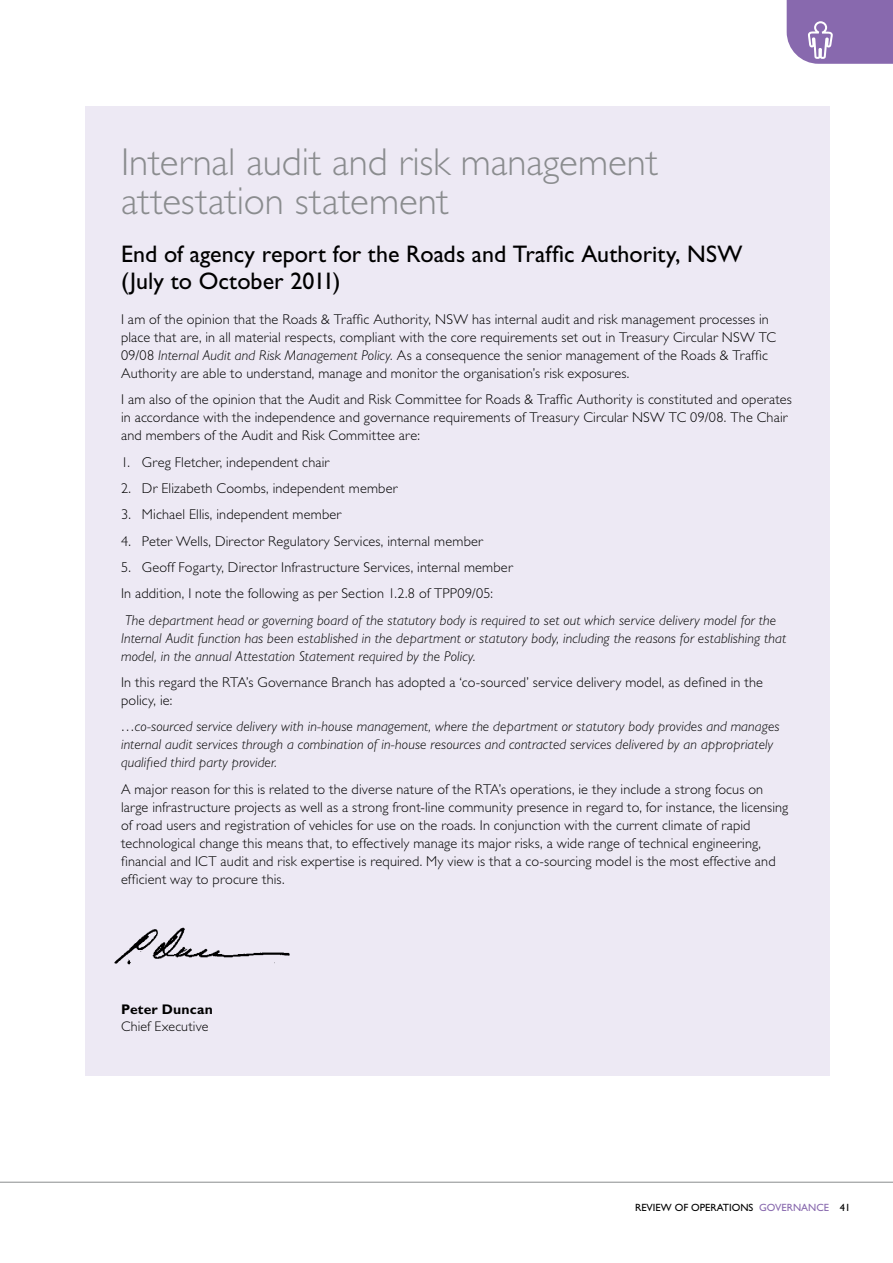
<style>
.page{position:relative;width:893px;height:1263px;background:#fff}
.page>*{position:absolute;margin:0;border:0;box-sizing:border-box;transform-origin:0 0}
.t1{font:300 39px/39px "Gill Sans Std";color:#8a8c8e}
.t2{font:24px/27px "Gill Sans Std";letter-spacing:-.005em;color:#000}
.t3{font:300 14.25px/18px "Gill Sans Std";letter-spacing:.015em;color:#000}
.t4{font:italic 300 14.25px/18px "Gill Sans Std";letter-spacing:.01em;color:#000}
.t5{font:300 13.95px "Gill Sans Std";letter-spacing:.01em;color:#000}
.t6{font:700 13.95px "Gill Sans Std";color:#000}
.t7{font:10.5px "Gill Sans Std";color:#000}
.s1{font-style:italic}
.s2{color:#8869ae}
</style>
<div class="page">
<hr style="left:0;top:1182px;width:893px;height:1px;background:#8a8c8e">
<svg style="left:787px;top:0;width:106px;height:64px;background:#9174b4"></svg>
<div style="left:85px;top:106px;width:744px;height:970px;background:#ede9f4"></div>
<img style="left:114px;top:927px;width:176px;height:38px">
<h1 class="t1" style="left:121px;top:143px;width:539px">Internal audit and risk management attestation statement</h1>
<h2 class="t2" style="left:121px;top:240px;width:623px">End of agency report for the Roads and Traffic Authority, NSW (July to October 2011)</h2>
<p class="t3" style="left:121px;top:310px;width:656px">I am of the opinion that the Roads &amp; Traffic Authority, N SW has internal audit and risk management processes in place that are, in all material respects, compliant with the core requirements set out in Treasury Circular N SW TC 09/08 <span class="s1">Internal Audit and Risk Management Policy.</span> As a consequence the senior management of the Roads &amp; Traffic Authority are able to understand, manage and monitor the organisation’s risk exposures.</p>
<p class="t3" style="left:121px;top:391px;width:672px">I am also of the opinion that the Audit and Risk Committee for Roads &amp; Traffic Authority is constituted and operates in accordance with the independence and governance requirements of Treasury Circular N SW TC 09/08. The Chair and members of the Audit and Risk Committee are:</p>
<p class="t3" style="left:121px;top:453px;width:210px">1. Greg Fletcher, independent chair</p>
<p class="t3" style="left:121px;top:479px;width:278px">2. Dr Elizabeth Coombs, independent member</p>
<p class="t3" style="left:121px;top:506px;width:222px">3. Michael Ellis, independent member</p>
<p class="t3" style="left:121px;top:532px;width:363px">4. Peter Wells, Director Regulatory Services, internal member</p>
<p class="t3" style="left:121px;top:554px;width:393px;line-height:26.4px">5. Geoff Fogarty, Director Infrastructure Services, internal member<br>In addition, I note the following as per Section 1.2.8 of TPP09/05:</p>
<p class="t4" style="left:121px;top:611px;width:667px">The department head or governing board of the statutory body is required to set out which service delivery model for the<br>Internal Audit function has been established in the department or statutory body, including the reasons for establishing that model, in the annual Attestation Statement required by the Policy.</p>
<p class="t3" style="left:121px;top:673px;width:644px">In this regard the RTA’s Governance Branch has adopted a ‘co-sourced’ service delivery model, as defined in the policy, ie:</p>
<p class="t4" style="left:121px;top:718px;width:660px">…co-sourced service delivery with in-house management, where the department or statutory body provides and manages internal audit services through a combination of in-house resources and contracted services delivered by an appropriately qualified third party provider.</p>
<p class="t3" style="left:121px;top:780px;width:669px">A major reason for this is related to the diverse nature of the RTA’s operations, ie they include a strong focus on large infrastructure projects as well as a strong front-line community presence in regard to, for instance, the licensing of road users and registration of vehicles for use on the roads. In conjunction with the current climate of rapid technological change this means that, to effectively manage its major risks, a wide range of technical engineering, financial and ICT audit and risk expertise is required. My view is that a co-sourcing model is the most effective and efficient way to procure this.</p>
<p class="t6" style="left:121px;top:1001px;width:93px">Peter Duncan</p>
<p class="t5" style="left:121px;top:1019px;width:89px">Chief Executive</p>
<p class="t7" style="left:635px;top:1201px;width:217px">review of operations <span class="s2">governance</span> 41</p>
</div>
